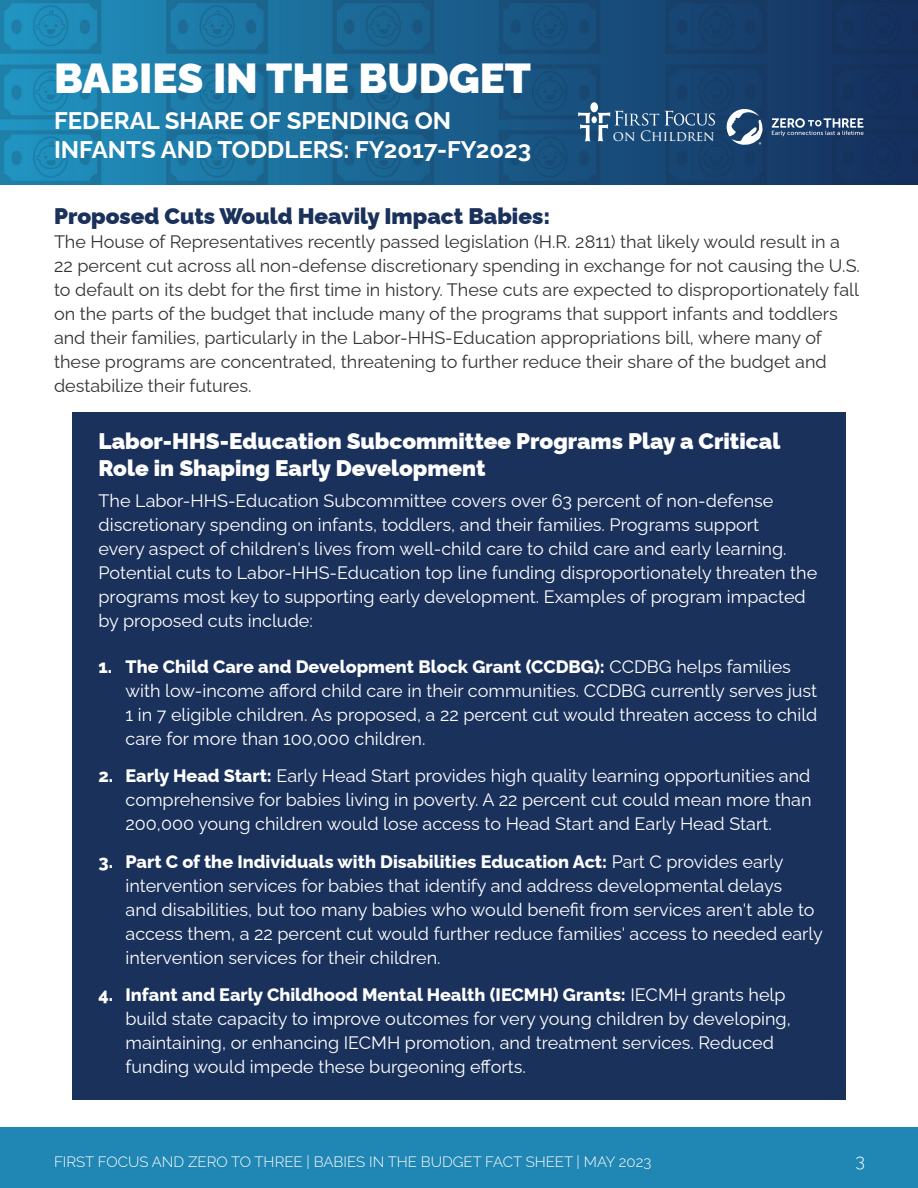
<style>
.page{position:relative;width:918px;height:1188px;background:#fff}
.page>*{position:absolute;margin:0;border:0;box-sizing:border-box;transform-origin:0 0}
.t1{font:900 42px "Raleway";color:#fff}
.t2{font:700 24px/28.8px "Raleway";color:#fff}
.t3{font:900 22.5px/27px "Raleway";color:#fff}
.t4{font:900 22.5px "Raleway";color:#1a315c}
.t5{font:18px/24px "Raleway";color:#fff}
.t6{font:18px/24px "Raleway";color:#333}
.t7{font:300 18px "Raleway";color:#fff}
.t8{font:300 15px "Raleway";color:#fff}
.t9{font:13.95px "Trajan Pro 3";color:#fff}
.s1{font-weight:800}
</style>
<div class="page">
<div style="left:0;top:1128px;width:918px;height:60px;background:#2086b3"></div>
<img style="left:0;top:0;width:918px;height:185px">
<svg style="left:772px;top:118px;width:92px;height:18px;background:#5a7292"></svg>
<svg style="left:726px;top:108px;width:37px;height:37px"></svg>
<div style="left:590px;top:102px;width:8px;height:10px;background:#fff;border-radius:50%"></div>
<svg style="left:578px;top:111px;width:81px;height:30px;background:#436c91"></svg>
<svg style="left:665px;top:111px;width:50px;height:15px"></svg>
<div style="left:72px;top:413px;width:774px;height:687px;background:#1a315c"></div>
<h1 class="t1" style="left:54px;top:45px;width:479px">BABIES IN THE BUDGET</h1>
<h2 class="t2" style="left:54px;top:103px;width:479px">FEDERAL SHARE OF SPENDING ON<br>INFANTS AND TODDLERS: FY2017-FY2023</h2>
<p class="t9" style="left:613px;top:127px;width:104px">ON CHILDREN</p>
<p class="t4" style="left:54px;top:198px;width:498px">Proposed Cuts Would Heavily Impact Babies:</p>
<p class="t6" style="left:54px;top:227px;width:808px">The House of Representatives recently passed legislation (H.R. 2811) that likely would result in a 22 percent cut across all non-defense discretionary spending in exchange for not causing the U.S. to default on its debt for the first time in history. These cuts are expected to disproportionately fall on the parts of the budget that include many of the programs that support infants and toddlers and their families, particularly in the Labor-HHS-Education appropriations bill, where many of these programs are concentrated, threatening to further reduce their share of the budget and destabilize their futures.</p>
<p class="t3" style="left:99px;top:425px;width:683px">Labor-HHS-Education Subcommittee Programs Play a Critical<br>Role in Shaping Early Development</p>
<p class="t5" style="left:99px;top:487px;width:720px">The Labor-HHS-Education Subcommittee covers over 63 percent of non-defense discretionary spending on infants, toddlers, and their families. Programs support<br>every aspect of children's lives from well-child care to child care and early learning.<br>Potential cuts to Labor-HHS-Education top line funding disproportionately threaten the programs most key to supporting early development. Examples of program impacted by proposed cuts include:</p>
<p class="t5" style="left:126px;top:652px;width:693px;text-indent:-27px"><span class="s1">1. The Child Care and Development Block Grant (CCDBG):</span> CCDBG helps families with low-income afford child care in their communities. CCDBG currently serves just 1 in 7 eligible children. As proposed, a 22 percent cut would threaten access to child care for more than 100,000 children.</p>
<p class="t5" style="left:126px;top:762px;width:688px;text-align:justify;text-indent:-27px"><span class="s1">2. Early Head Start:</span> Early Head Start provides high quality learning opportunities and comprehensive for babies living in poverty. A 22 percent cut could mean more than 200,000 young children would lose access to Head Start and Early Head Start.</p>
<p class="t5" style="left:126px;top:847px;width:699px;text-indent:-27px"><span class="s1">3. Part C of the Individuals with Disabilities Education Act:</span> Part C provides early intervention services for babies that identify and address developmental delays<br>and disabilities, but too many babies who would benefit from services aren't able to access them, a 22 percent cut would further reduce families' access to needed early intervention services for their children.</p>
<p class="t5" style="left:126px;top:981px;width:667px;text-indent:-27px"><span class="s1">4. Infant and Early Childhood Mental Health (IECMH) Grants:</span> IECMH grants help build state capacity to improve outcomes for very young children by developing, maintaining, or enhancing IECMH promotion, and treatment services. Reduced funding would impede these burgeoning efforts.</p>
<p class="t8" style="left:54px;top:1149px;width:599px">FIRST FOCUS AND ZERO TO THREE | BABIES IN THE BUDGET FACT SHEET | MAY 2023</p>
<p class="t7" style="left:856px;top:1146px;width:11px">3</p>
</div>
